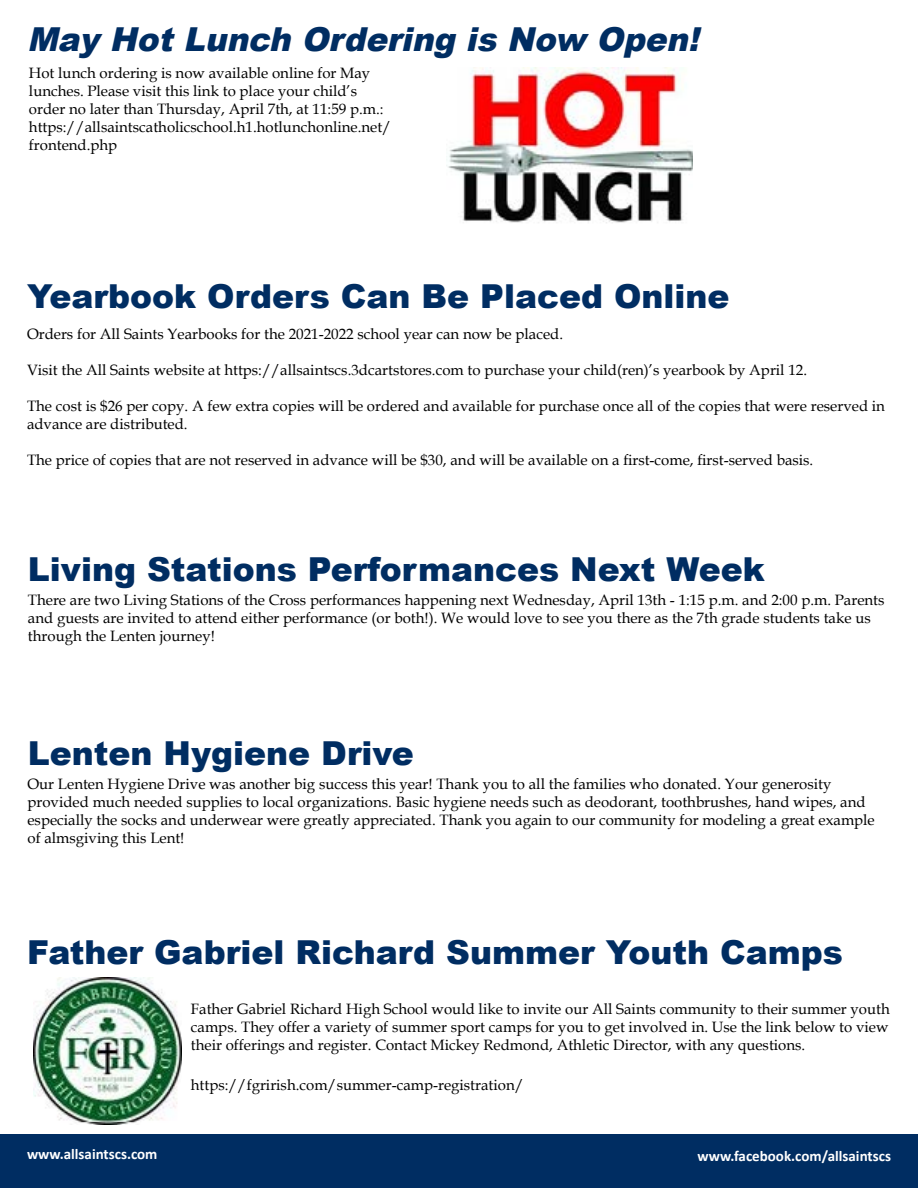
<style>
.page{position:relative;width:918px;height:1188px;background:#fff}
.page>*{position:absolute;margin:0;border:0;box-sizing:border-box;transform-origin:0 0}
.t1{font:900 33px "Arial";color:#002d62}
.t2{font:italic 900 33px "Arial";color:#002d62}
.t3{font:15px/18px "Book Antiqua";color:#000}
.t4{font:700 15px "Calibri";color:#fff}
</style>
<div class="page">
<div style="left:0;top:1134px;width:918px;height:54px;background:#002d62"></div>
<img style="left:34px;top:977px;width:147px;height:148px">
<img style="left:448px;top:67px;width:245px;height:156px">
<h1 class="t2" style="left:27px;top:15px;width:683px">May HotLunch Ordering is Now Open!</h1>
<p class="t3" style="left:29px;top:63px;width:364px">Hot lunch ordering is now available online for May lunches. Please visit this link to place your child’s order no later than Thursday, April 7th, at 11:59 p.m.: https://allsaintscatholicschool.h1.hotlunchonline.net/ frontend.php</p>
<h1 class="t1" style="left:27px;top:272px;width:704px">Yearbook Orders Can Be Placed Online</h1>
<p class="t3" style="left:27px;top:324px;width:538px">Orders for All Saints Yearbooks for the 2021-2022 school year can now be placed.</p>
<p class="t3" style="left:27px;top:360px;width:782px">Visit the All Saints website at https://allsaintscs.3dcartstores.com to purchase your child(ren)’s yearbook by April 12.</p>
<p class="t3" style="left:27px;top:396px;width:860px">The cost is $26 per copy. A few extra copies will be ordered and available for purchase once all of the copies that were reserved in advance are distributed.</p>
<p class="t3" style="left:27px;top:450px;width:788px">The price of copies that are not reserved in advance will be $30, and will be available on a first-come, first-served basis.</p>
<h1 class="t1" style="left:28px;top:545px;width:738px">Living Stations Performances Next Week</h1>
<p class="t3" style="left:28px;top:590px;width:858px">There are two Living Stations of the Cross performances happening next Wednesday, April 13th - 1:15 p.m. and 2:00 p.m. Parents and guests are invited to attend either performance (or both!). We would love to see you there as the 7th grade students take us through the Lenten journey!</p>
<h1 class="t1" style="left:28px;top:729px;width:388px">Lenten Hygiene Drive</h1>
<p class="t3" style="left:27px;top:775px;width:849px">Our Lenten Hygiene Drive was another big success this year! Thank you to all the families who donated. Your generosity provided much needed supplies to local organizations. Basic hygiene needs such as deodorant, toothbrushes, hand wipes, and especially the socks and underwear were greatly appreciated. Thank you again to our community for modeling a great example of almsgiving this Lent!</p>
<h1 class="t1" style="left:27px;top:928px;width:817px">Father Gabriel Richard Summer Youth Camps</h1>
<p class="t3" style="left:191px;top:1000px;width:700px;text-align:justify">Father Gabriel Richard High School would like to invite our All Saints community to their summer youth camps. They offer a variety of summer sport camps for you to get involved in. Use the link below to view their offerings and register. Contact Mickey Redmond, Athletic Director, with any questions.</p>
<p class="t3" style="left:191px;top:1075px;width:334px">https://fgrirish.com/summer-camp-registration/</p>
<p class="t4" style="left:27px;top:1143px;width:132px">www.allsaintscs.com</p>
<p class="t4" style="left:698px;top:1145px;width:195px">www.facebook.com/allsaintscs</p>
</div>
